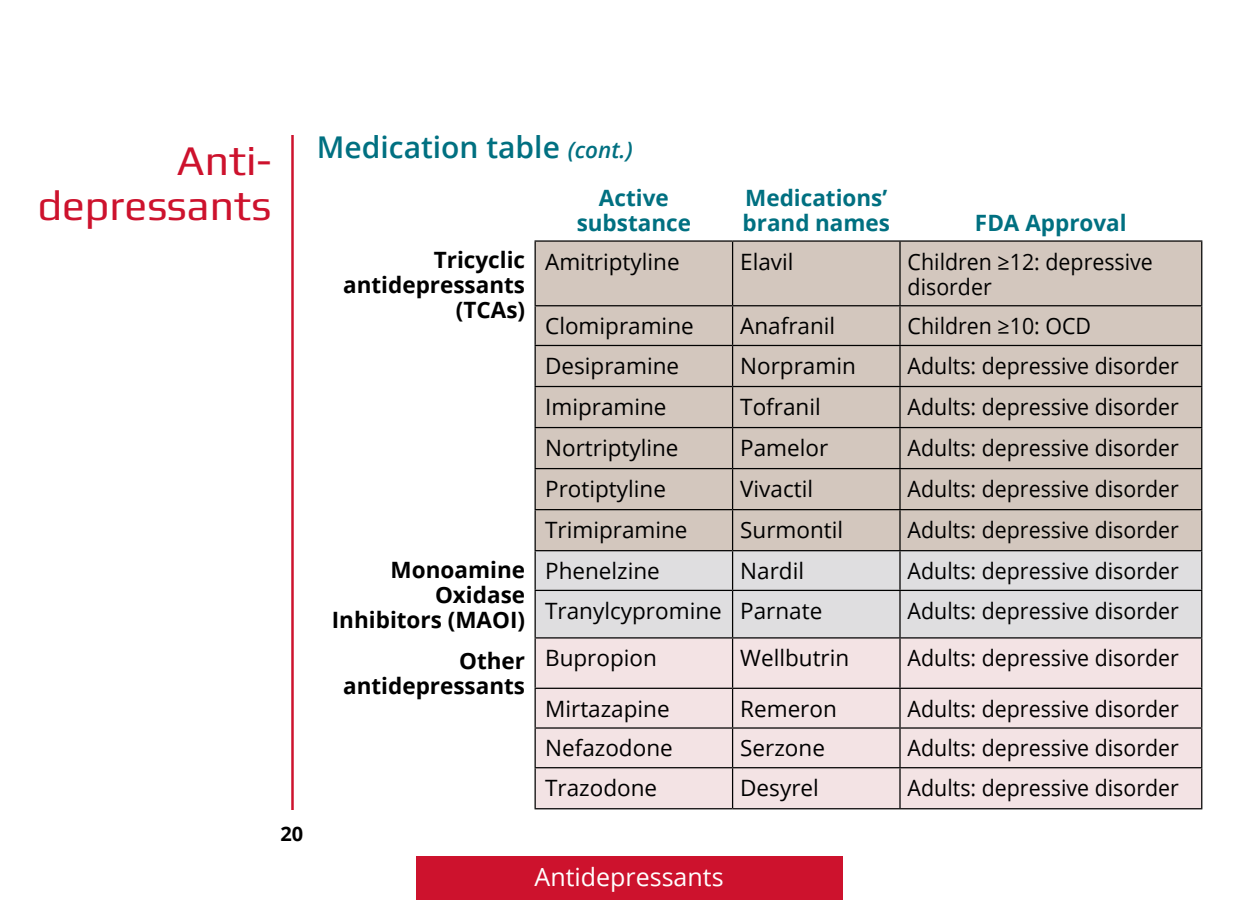
<style>
.page{position:relative;width:1260px;height:900px;background:#fff}
.page>*{position:absolute;margin:0;border:0;box-sizing:border-box;transform-origin:0 0}
.t1{font:42.5px/45px "Play";color:#cd122d;text-align:right}
.t2{font:600 30px "Open Sans";color:#007081}
.t3{font:25px "Open Sans";color:#fff}
.t4{font:22.5px/25px "Open Sans";color:#000;scale:.95 1}
.t5{font:22.5px "Open Sans";color:#000}
.t6{font:700 22.5px/25px "Open Sans";color:#000;text-align:right}
.t7{font:700 22.5px/25px "Open Sans";color:#007081;text-align:center}
.t8{font:700 20px "Open Sans";color:#000}
.s1{font-style:italic;font-size:22.5px}
</style>
<div class="page">
<div style="left:536px;top:242px;width:665px;height:308px;background:#d3c7be"></div>
<div style="left:536px;top:551px;width:665px;height:86px;background:#dfdee0"></div>
<div style="left:536px;top:639px;width:665px;height:169px;background:#f3e3e4"></div>
<hr style="left:535px;top:240px;width:198px;height:2px;background:#000">
<hr style="left:733px;top:240px;width:167px;height:2px;background:#000">
<hr style="left:900px;top:240px;width:302px;height:2px;background:#000">
<hr style="left:535px;top:242px;width:1px;height:63px;background:#000">
<hr style="left:732px;top:242px;width:1px;height:63px;background:#000">
<hr style="left:899px;top:242px;width:2px;height:63px;background:#000">
<hr style="left:1201px;top:242px;width:1px;height:63px;background:#000">
<hr style="left:535px;top:305px;width:198px;height:1px;background:#000">
<hr style="left:535px;top:306px;width:1px;height:39px;background:#000">
<hr style="left:733px;top:305px;width:167px;height:1px;background:#000">
<hr style="left:732px;top:306px;width:1px;height:39px;background:#000">
<hr style="left:900px;top:305px;width:302px;height:1px;background:#000">
<hr style="left:899px;top:306px;width:2px;height:39px;background:#000">
<hr style="left:1201px;top:306px;width:1px;height:39px;background:#000">
<hr style="left:535px;top:345px;width:198px;height:1px;background:#000">
<hr style="left:535px;top:346px;width:1px;height:40px;background:#000">
<hr style="left:733px;top:345px;width:167px;height:1px;background:#000">
<hr style="left:732px;top:346px;width:1px;height:40px;background:#000">
<hr style="left:900px;top:345px;width:302px;height:1px;background:#000">
<hr style="left:899px;top:346px;width:2px;height:40px;background:#000">
<hr style="left:1201px;top:346px;width:1px;height:40px;background:#000">
<hr style="left:535px;top:386px;width:198px;height:1px;background:#000">
<hr style="left:535px;top:387px;width:1px;height:40px;background:#000">
<hr style="left:733px;top:386px;width:167px;height:1px;background:#000">
<hr style="left:732px;top:387px;width:1px;height:40px;background:#000">
<hr style="left:900px;top:386px;width:302px;height:1px;background:#000">
<hr style="left:899px;top:387px;width:2px;height:40px;background:#000">
<hr style="left:1201px;top:387px;width:1px;height:40px;background:#000">
<hr style="left:535px;top:427px;width:198px;height:1px;background:#000">
<hr style="left:535px;top:428px;width:1px;height:40px;background:#000">
<hr style="left:733px;top:427px;width:167px;height:1px;background:#000">
<hr style="left:732px;top:428px;width:1px;height:40px;background:#000">
<hr style="left:900px;top:427px;width:302px;height:1px;background:#000">
<hr style="left:899px;top:428px;width:2px;height:40px;background:#000">
<hr style="left:1201px;top:428px;width:1px;height:40px;background:#000">
<hr style="left:535px;top:468px;width:198px;height:1px;background:#000">
<hr style="left:535px;top:469px;width:1px;height:40px;background:#000">
<hr style="left:733px;top:468px;width:167px;height:1px;background:#000">
<hr style="left:732px;top:469px;width:1px;height:40px;background:#000">
<hr style="left:900px;top:468px;width:302px;height:1px;background:#000">
<hr style="left:899px;top:469px;width:2px;height:40px;background:#000">
<hr style="left:1201px;top:469px;width:1px;height:40px;background:#000">
<hr style="left:535px;top:509px;width:198px;height:1px;background:#000">
<hr style="left:535px;top:510px;width:1px;height:40px;background:#000">
<hr style="left:733px;top:509px;width:167px;height:1px;background:#000">
<hr style="left:732px;top:510px;width:1px;height:40px;background:#000">
<hr style="left:900px;top:509px;width:302px;height:1px;background:#000">
<hr style="left:899px;top:510px;width:2px;height:40px;background:#000">
<hr style="left:1201px;top:510px;width:1px;height:40px;background:#000">
<hr style="left:535px;top:550px;width:198px;height:1px;background:#000">
<hr style="left:535px;top:551px;width:1px;height:39px;background:#000">
<hr style="left:733px;top:550px;width:167px;height:1px;background:#000">
<hr style="left:732px;top:551px;width:1px;height:39px;background:#000">
<hr style="left:900px;top:550px;width:302px;height:1px;background:#000">
<hr style="left:899px;top:551px;width:2px;height:39px;background:#000">
<hr style="left:1201px;top:551px;width:1px;height:39px;background:#000">
<hr style="left:535px;top:590px;width:198px;height:1px;background:#000">
<hr style="left:535px;top:591px;width:1px;height:46px;background:#000">
<hr style="left:733px;top:590px;width:167px;height:1px;background:#000">
<hr style="left:732px;top:591px;width:1px;height:46px;background:#000">
<hr style="left:900px;top:590px;width:302px;height:1px;background:#000">
<hr style="left:899px;top:591px;width:2px;height:46px;background:#000">
<hr style="left:1201px;top:591px;width:1px;height:46px;background:#000">
<hr style="left:535px;top:637px;width:198px;height:2px;background:#000">
<hr style="left:535px;top:639px;width:1px;height:49px;background:#000">
<hr style="left:733px;top:637px;width:167px;height:2px;background:#000">
<hr style="left:732px;top:639px;width:1px;height:49px;background:#000">
<hr style="left:900px;top:637px;width:302px;height:2px;background:#000">
<hr style="left:899px;top:639px;width:2px;height:49px;background:#000">
<hr style="left:1201px;top:639px;width:1px;height:49px;background:#000">
<hr style="left:535px;top:688px;width:198px;height:1px;background:#000">
<hr style="left:535px;top:689px;width:1px;height:38px;background:#000">
<hr style="left:733px;top:688px;width:167px;height:1px;background:#000">
<hr style="left:732px;top:689px;width:1px;height:38px;background:#000">
<hr style="left:900px;top:688px;width:302px;height:1px;background:#000">
<hr style="left:899px;top:689px;width:2px;height:38px;background:#000">
<hr style="left:1201px;top:689px;width:1px;height:38px;background:#000">
<hr style="left:535px;top:727px;width:198px;height:2px;background:#000">
<hr style="left:535px;top:729px;width:1px;height:38px;background:#000">
<hr style="left:733px;top:727px;width:167px;height:2px;background:#000">
<hr style="left:732px;top:729px;width:1px;height:38px;background:#000">
<hr style="left:900px;top:727px;width:302px;height:2px;background:#000">
<hr style="left:899px;top:729px;width:2px;height:38px;background:#000">
<hr style="left:1201px;top:729px;width:1px;height:38px;background:#000">
<hr style="left:535px;top:767px;width:198px;height:1px;background:#000">
<hr style="left:535px;top:768px;width:1px;height:40px;background:#000">
<hr style="left:535px;top:808px;width:198px;height:1px;background:#000">
<hr style="left:733px;top:767px;width:167px;height:1px;background:#000">
<hr style="left:732px;top:768px;width:1px;height:40px;background:#000">
<hr style="left:733px;top:808px;width:167px;height:1px;background:#000">
<hr style="left:900px;top:767px;width:302px;height:1px;background:#000">
<hr style="left:899px;top:768px;width:2px;height:40px;background:#000">
<hr style="left:1201px;top:768px;width:1px;height:40px;background:#000">
<hr style="left:900px;top:808px;width:302px;height:1px;background:#000">
<div style="left:416px;top:857px;width:426px;height:43px;background:#cd122d"></div>
<hr style="left:291px;top:135px;width:3px;height:675px;background:#cd122d">
<h1 class="t1" style="left:38px;top:137px;width:235px">Anti&shy;depressants</h1>
<h2 class="t2" style="left:317px;top:126px;width:317px">Medication table <span class="s1">(cont.)</span></h2>
<p class="t7" style="left:577px;top:185px;width:116px">Active substance</p>
<p class="t7" style="left:743px;top:185px;width:149px;text-align:left">Medications’ brand names</p>
<p class="t7" style="left:975px;top:210px;width:153px">FDA Approval</p>
<p class="t6" style="left:343px;top:247px;width:183px">Tricyclic antidepressants (TCAs)</p>
<p class="t5" style="left:545px;top:246px;width:136px">Amitriptyline</p>
<p class="t5" style="left:740px;top:246px;width:55px">Elavil</p>
<p class="t4" style="left:908px;top:248px;width:260px">Children ≥12: depressive disorder</p>
<p class="t5" style="left:545px;top:311px;width:150px">Clomipramine</p>
<p class="t5" style="left:740px;top:311px;width:97px">Anafranil</p>
<p class="t4" style="left:908px;top:313px;width:195px">Children ≥10: OCD</p>
<p class="t5" style="left:545px;top:350px;width:135px">Desipramine</p>
<p class="t5" style="left:740px;top:350px;width:117px">Norpramin</p>
<p class="t4" style="left:908px;top:353px;width:287px">Adults: depressive disorder</p>
<p class="t5" style="left:545px;top:391px;width:123px">Imipramine</p>
<p class="t5" style="left:740px;top:391px;width:82px">Tofranil</p>
<p class="t4" style="left:908px;top:394px;width:287px">Adults: depressive disorder</p>
<p class="t5" style="left:545px;top:432px;width:135px">Nortriptyline</p>
<p class="t5" style="left:740px;top:432px;width:90px">Pamelor</p>
<p class="t4" style="left:908px;top:435px;width:287px">Adults: depressive disorder</p>
<p class="t5" style="left:545px;top:473px;width:122px">Protiptyline</p>
<p class="t5" style="left:740px;top:473px;width:74px">Vivactil</p>
<p class="t4" style="left:908px;top:476px;width:287px">Adults: depressive disorder</p>
<p class="t5" style="left:545px;top:515px;width:144px">Trimipramine</p>
<p class="t5" style="left:740px;top:515px;width:105px">Surmontil</p>
<p class="t4" style="left:908px;top:517px;width:287px">Adults: depressive disorder</p>
<p class="t6" style="left:332px;top:557px;width:195px">Monoamine<br>Oxidase<br>Inhibitors (MAOI)</p>
<p class="t5" style="left:545px;top:556px;width:116px">Phenelzine</p>
<p class="t5" style="left:740px;top:556px;width:65px">Nardil</p>
<p class="t4" style="left:908px;top:558px;width:287px">Adults: depressive disorder</p>
<p class="t5" style="left:545px;top:595px;width:279px">Tranylcypromine Parnate</p>
<p class="t4" style="left:908px;top:598px;width:287px">Adults: depressive disorder</p>
<p class="t8" style="left:280px;top:820px;width:24px">20</p>
<p class="t6" style="left:343px;top:648px;width:183px">Other antidepressants</p>
<p class="t5" style="left:545px;top:643px;width:113px">Bupropion</p>
<p class="t5" style="left:740px;top:643px;width:111px">Wellbutrin</p>
<p class="t4" style="left:908px;top:645px;width:287px">Adults: depressive disorder</p>
<p class="t5" style="left:545px;top:693px;width:126px">Mirtazapine</p>
<p class="t5" style="left:740px;top:693px;width:98px">Remeron</p>
<p class="t4" style="left:908px;top:696px;width:287px">Adults: depressive disorder</p>
<p class="t5" style="left:545px;top:733px;width:129px">Nefazodone</p>
<p class="t5" style="left:740px;top:733px;width:86px">Serzone</p>
<p class="t4" style="left:908px;top:735px;width:287px">Adults: depressive disorder</p>
<p class="t5" style="left:545px;top:773px;width:114px">Trazodone</p>
<p class="t5" style="left:740px;top:773px;width:80px">Desyrel</p>
<p class="t4" style="left:908px;top:775px;width:287px">Adults: depressive disorder</p>
<p class="t3" style="left:535px;top:860px;width:191px">Antidepressants</p>
</div>
